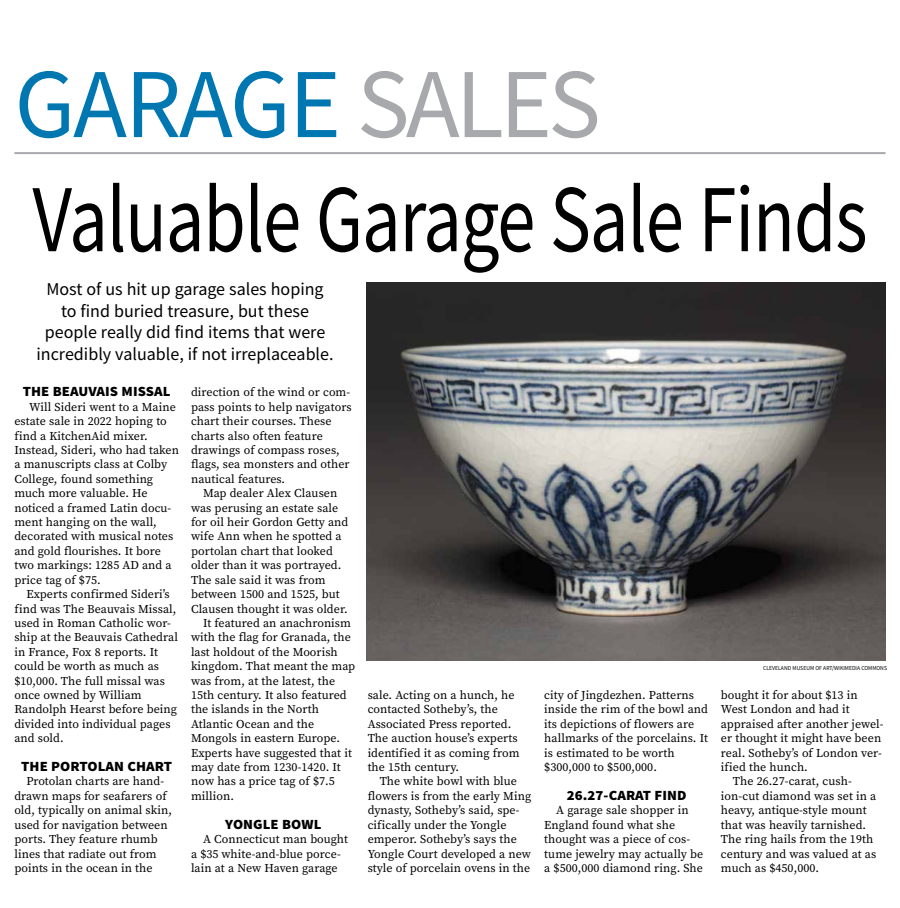
<style>
.page{position:relative;width:900px;height:908px;background:#fff}
.page>*{position:absolute;margin:0;border:0;box-sizing:border-box;transform-origin:0 0}
.t1{font:99px "Source Sans Pro";letter-spacing:-.03em;color:#0077b1}
.t2{font:96px "Source Sans Pro";letter-spacing:-.015em;color:#000;scale:.8 1}
.t3{font:18px/21.6px "Source Sans Pro";color:#000;text-align:center}
.t4{font:900 14px "Source Sans Pro";letter-spacing:.005em;color:#000;scale:1.05 1}
.t5{font:12px/14.4px "Source Serif Pro";letter-spacing:.005em;color:#000}
.t6{font:6px "Source Sans Pro";color:#000;scale:.95 1}
.s1{color:#a7a9ac}
</style>
<div class="page">
<hr style="left:14px;top:152px;width:872px;height:2px;background:#a7a9ac">
<img style="left:367px;top:283px;width:518px;height:377px">
<h1 class="t1" style="left:14px;top:41px;width:588px">GARAGE <span class="s1">SALES</span></h1>
<h2 class="t2" style="left:32px;top:158px;width:1045px">Valuable Garage Sale Finds</h2>
<h3 class="t3" style="left:37px;top:278px;width:299px">Most of us hit up garage sales hoping to find buried treasure, but these people really did find items that were incredibly valuable, if not irreplaceable.</h3>
<p class="t4" style="left:23px;top:382px;width:142px">THE BEAUVAIS MISSAL</p>
<p class="t5" style="left:14px;top:399px;width:166px;text-indent:15px">Will Sideri went to a Maine estate sale in 2022 hoping to find a KitchenAid mixer.<br>Instead, Sideri, who had taken a manuscripts class at Colby<br>College, found something much more valuable. He noticed a framed Latin docu&shy;ment hanging on the wall, decorated with musical notes and gold flourishes. It bore two markings: 1285 AD and a price tag of $75.</p>
<p class="t5" style="left:14px;top:586px;width:165px;text-indent:12px">Experts confirmed Sideri’s find was The Beauvais Missal, used in Roman Catholic wor&shy;ship at the Beauvais Cathedral in France, Fox 8 reports. It could be worth as much as $10,000. The full missal was once owned by William<br>Randolph Hearst before being divided into individual pages and sold.</p>
<p class="t4" style="left:21px;top:756px;width:145px">THE PORTOLAN CHART</p>
<p class="t5" style="left:14px;top:774px;width:159px;text-indent:12px">Protolan charts are hand&shy;drawn maps for seafarers of old, typically on animal skin, used for navigation between ports. They feature rhumb lines that radiate out from points in the ocean in the</p>
<p class="t5" style="left:191px;top:385px;width:162px">direction of the wind or com&shy;pass points to help navigators chart their courses. These charts also often feature drawings of compass roses, flags, sea monsters and other nautical features.</p>
<p class="t5" style="left:203px;top:486px;width:136px">Map dealer Alex Clausen</p>
<p class="t5" style="left:191px;top:500px;width:149px">was perusing an estate sale</p>
<p class="t5" style="left:191px;top:514px;width:159px">for oil heir Gordon Getty and</p>
<p class="t5" style="left:191px;top:529px;width:152px">wife Ann when he spotted a</p>
<p class="t5" style="left:191px;top:543px;width:143px">portolan chart that looked</p>
<p class="t5" style="left:191px;top:558px;width:152px">older than it was portrayed.</p>
<p class="t5" style="left:191px;top:572px;width:136px">The sale said it was from</p>
<p class="t5" style="left:191px;top:586px;width:150px">between 1500 and 1525, but</p>
<p class="t5" style="left:191px;top:601px;width:158px">Clausen thought it was older.</p>
<p class="t5" style="left:203px;top:615px;width:150px">It featured an anachronism</p>
<p class="t5" style="left:191px;top:630px;width:161px">with the flag for Granada, the</p>
<p class="t5" style="left:191px;top:644px;width:148px">last holdout of the Moorish</p>
<p class="t5" style="left:191px;top:658px;width:166px">kingdom. That meant the map</p>
<p class="t5" style="left:191px;top:673px;width:146px">was from, at the latest, the</p>
<p class="t5" style="left:191px;top:687px;width:157px">15th century. It also featured</p>
<p class="t5" style="left:191px;top:702px;width:130px">the islands in the North</p>
<p class="t5" style="left:191px;top:716px;width:125px">Atlantic Ocean and the</p>
<p class="t5" style="left:191px;top:730px;width:150px">Mongols in eastern Europe.</p>
<p class="t5" style="left:191px;top:745px;width:162px">Experts have suggested that it</p>
<p class="t5" style="left:191px;top:759px;width:151px">may date from 1230-1420. It</p>
<p class="t5" style="left:191px;top:774px;width:145px">now has a price tag of $7.5</p>
<p class="t5" style="left:191px;top:788px;width:44px">million.</p>
<p class="t4" style="left:225px;top:814px;width:93px">YONGLE BOWL</p>
<p class="t5" style="left:191px;top:831px;width:159px;text-indent:12px">A Connecticut man bought a $35 white-and-blue porce&shy;lain at a New Haven garage</p>
<p class="t5" style="left:368px;top:687px;width:153px">sale. Acting on a hunch, he contacted Sotheby’s, the<br>Associated Press reported.<br>The auction house’s experts identified it as coming from the 15th century.</p>
<p class="t5" style="left:368px;top:774px;width:165px;text-indent:12px">The white bowl with blue flowers is from the early Ming dynasty, Sotheby’s said, spe&shy;cifically under the Yongle emperor. Sotheby’s says the<br>Yongle Court developed a new style of porcelain ovens in the</p>
<p class="t5" style="left:544px;top:687px;width:165px">city of Jingdezhen. Patterns inside the rim of the bowl and its depictions of flowers are hallmarks of the porcelains. It is estimated to be worth $300,000 to $500,000.</p>
<p class="t4" style="left:567px;top:785px;width:115px">26.27-CARAT FIND</p>
<p class="t5" style="left:544px;top:802px;width:161px;text-indent:12px">A garage sale shopper in<br>England found what she thought was a piece of cos&shy;tume jewelry may actually be a $500,000 diamond ring. She</p>
<p class="t6" style="left:763px;top:663px;width:132px">CLEVELAND MUSEUM OF ART/WIKIMEDIA COMMONS</p>
<p class="t5" style="left:721px;top:687px;width:138px">bought it for about $13 in</p>
<p class="t5" style="left:721px;top:702px;width:130px">West London and had it</p>
<p class="t5" style="left:721px;top:716px;width:164px">appraised after another jewel-</p>
<p class="t5" style="left:721px;top:730px;width:162px">er thought it might have been</p>
<p class="t5" style="left:721px;top:745px;width:162px">real. Sotheby’s of London ver-</p>
<p class="t5" style="left:721px;top:759px;width:88px">ified the hunch.</p>
<p class="t5" style="left:733px;top:774px;width:120px">The 26.27-carat, cush-</p>
<p class="t5" style="left:721px;top:788px;width:157px">ion-cut diamond was set in a</p>
<p class="t5" style="left:721px;top:802px;width:147px">heavy, antique-style mount</p>
<p class="t5" style="left:721px;top:817px;width:147px">that was heavily tarnished.</p>
<p class="t5" style="left:721px;top:831px;width:154px">The ring hails from the 19th</p>
<p class="t5" style="left:721px;top:846px;width:157px">century and was valued at as</p>
<p class="t5" style="left:721px;top:860px;width:100px">much as $450,000.</p>
</div>
